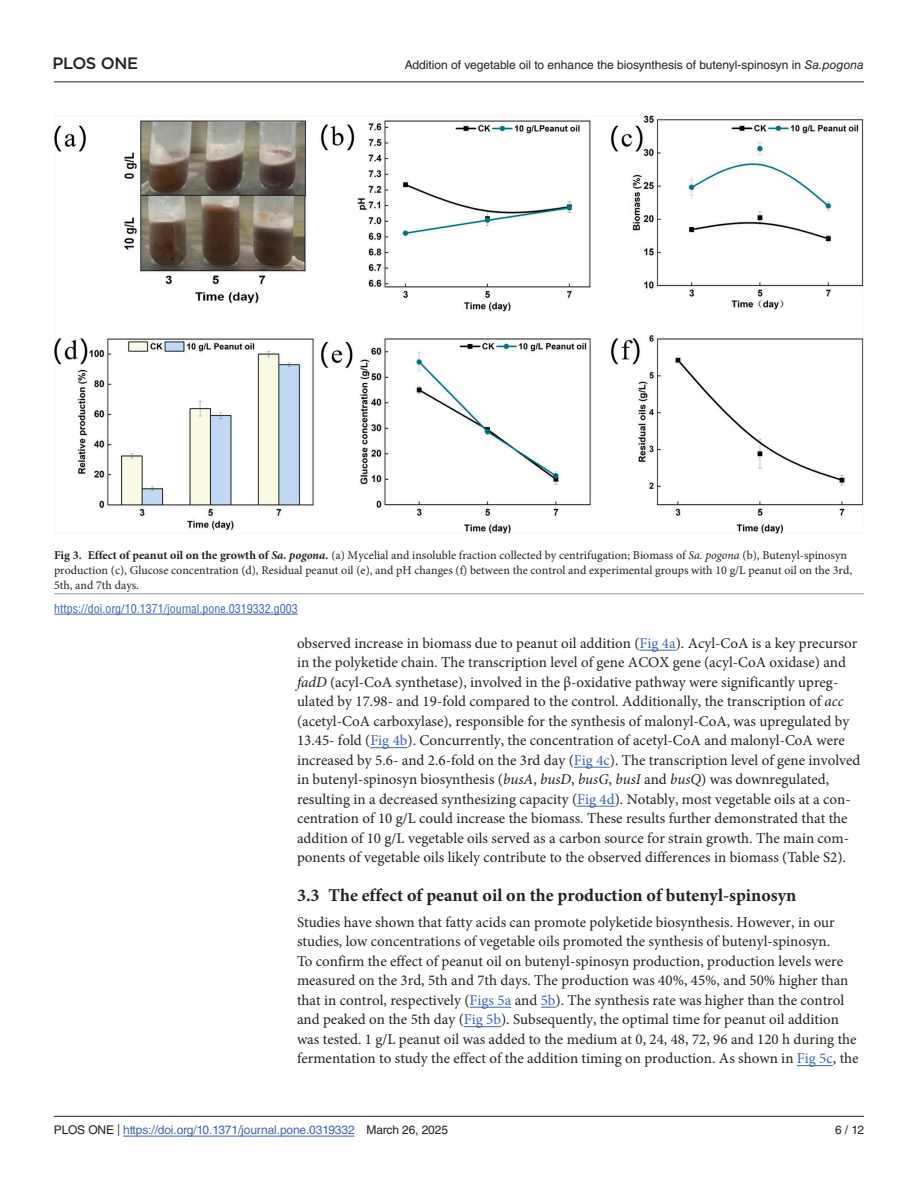
<style>
.page{position:relative;width:918px;height:1188px;background:#fff}
.page>*{position:absolute;margin:0;border:0;box-sizing:border-box;transform-origin:0 0}
.HeadB{font:700 18px "Minion Pro";color:#231f20}
.t1{font:500 16.5px "Gotham";letter-spacing:-.02em;color:#231f20}
.TextInd{font:15px/19.5px "Minion Pro";color:#231f20}
.Text{font:15px/19.5px "Minion Pro";color:#231f20}
.FigCapt{font:12px/15px "Minion Pro";color:#231f20}
.t2{font:12px "Helvetica LT Std";color:#231f20}
.t3{font:12px "Helvetica LT Std";letter-spacing:-.01em;color:#3a65ad}
.Fig_Soruce{font:condensed 12px "Helvetica LT Std";color:#3a65ad}
.s1{font-style:italic}
.s2{font-weight:700}
.s3{font-weight:700;font-style:italic}
.s4{color:#3a65ad}
.s5{color:#231f20}
.s6{font-family:"Minion Pro";color:#231f20}
</style>
<div class="page">
<hr style="left:54px;top:1116px;width:810px;height:1px;background:#231f20">
<hr style="left:123px;top:1136px;width:232px;height:1px;background:#3a65ad">
<hr style="left:54px;top:81px;width:810px;height:1px;background:#231f20">
<hr style="left:640px;top:650px;width:36px;height:1px;background:#3a65ad">
<hr style="left:370px;top:747px;width:38px;height:1px;background:#3a65ad">
<hr style="left:574px;top:767px;width:36px;height:1px;background:#3a65ad">
<hr style="left:577px;top:806px;width:38px;height:1px;background:#3a65ad">
<hr style="left:470px;top:1007px;width:41px;height:1px;background:#3a65ad">
<svg style="left:541px;top:1007px;width:15px;height:1px"></svg>
<hr style="left:464px;top:1026px;width:37px;height:1px;background:#3a65ad">
<hr style="left:797px;top:1065px;width:36px;height:1px;background:#3a65ad">
<img style="left:54px;top:116px;width:810px;height:418px">
<hr style="left:54px;top:593px;width:810px;height:1px;background:#939698">
<hr style="left:54px;top:614px;width:244px;height:1px;background:#3a65ad">
<p class="t1" style="left:52px;top:54px;width:87px">PLOS ONE</p>
<p class="t2" style="left:405px;top:58px;width:461px">Addition of vegetable oil to enhance the biosynthesis of butenyl-spinosyn in <span class="s1">Sa.pogona</span></p>
<p class="FigCapt" style="left:54px;top:548px;width:800px"><span class="s2">Fig 3. Effect of peanut oil on the growth of</span> <span class="s3">Sa. pogona.</span> (a) Mycelial and insoluble fraction collected by centrifugation; Biomass of <span class="s1">Sa. pogona</span> (b), Butenyl-spinosyn production (c), Glucose concentration (d), Residual peanut oil (e), and pH changes (f) between the control and experimental groups with 10 g/L peanut oil on the 3rd,<br>5th, and 7th days.</p>
<p class="Fig_Soruce" style="left:54px;top:601px;width:245px">https://doi.org/10.1371/journal.pone.0319332.g003</p>
<p class="TextInd" style="left:297px;top:633px;width:565px">observed increase in biomass due to peanut oil addition (<span class="s4">Fig 4a</span>). Acyl-CoA is a key precursor in the polyketide chain. The transcription level of gene ACOX gene (acyl-CoA oxidase) and <span class="s1">fadD</span> (acyl-CoA synthetase), involved in the β-oxidative pathway were significantly upreg&shy;ulated by 17.98- and 19-fold compared to the control. Additionally, the transcription of <span class="s1">acc </span>(acetyl-CoA carboxylase), responsible for the synthesis of malonyl-CoA, was upregulated by 13.45- fold (<span class="s4">Fig 4b</span>). Concurrently, the concentration of acetyl-CoA and malonyl-CoA were increased by 5.6- and 2.6-fold on the 3rd day (<span class="s4">Fig 4c</span>). The transcription level of gene involved in butenyl-spinosyn biosynthesis (<span class="s1">busA</span>, <span class="s1">busD</span>, <span class="s1">busG</span>, <span class="s1">busI</span> and <span class="s1">busQ</span>) was downregulated, resulting in a decreased synthesizing capacity (<span class="s4">Fig 4d</span>). Notably, most vegetable oils at a con&shy;centration of 10 g/L could increase the biomass. These results further demonstrated that the addition of 10 g/L vegetable oils served as a carbon source for strain growth. The main com&shy;ponents of vegetable oils likely contribute to the observed differences in biomass (Table S2).</p>
<p class="HeadB" style="left:297px;top:883px;width:501px">3.3 The effect of peanut oil on the production of butenyl-spinosyn</p>
<p class="Text" style="left:297px;top:912px;width:563px">Studies have shown that fatty acids can promote polyketide biosynthesis. However, in our studies, low concentrations of vegetable oils promoted the synthesis of butenyl-spinosyn.<br>To confirm the effect of peanut oil on butenyl-spinosyn production, production levels were measured on the 3rd, 5th and 7th days. The production was 40%, 45%, and 50% higher than that in control, respectively (<span class="s4">Figs 5a</span> and <span class="s4">5b</span>). The synthesis rate was higher than the control and peaked on the 5th day (<span class="s4">Fig 5b</span>). Subsequently, the optimal time for peanut oil addition was tested. 1 g/L peanut oil was added to the medium at 0, 24, 48, 72, 96 and 120 h during the fermentation to study the effect of the addition timing on production. As shown in <span class="s4">Fig 5c</span>, the</p>
<p class="t3" style="left:54px;top:1123px;width:396px"><span class="s5">PLOS ONE</span> <span class="s6">|</span> https://doi.org/10.1371/journal.pone.0319332 <span class="s5">March 26, 2025</span></p>
<p class="t2" style="left:835px;top:1123px;width:30px">6 / 12</p>
</div>
